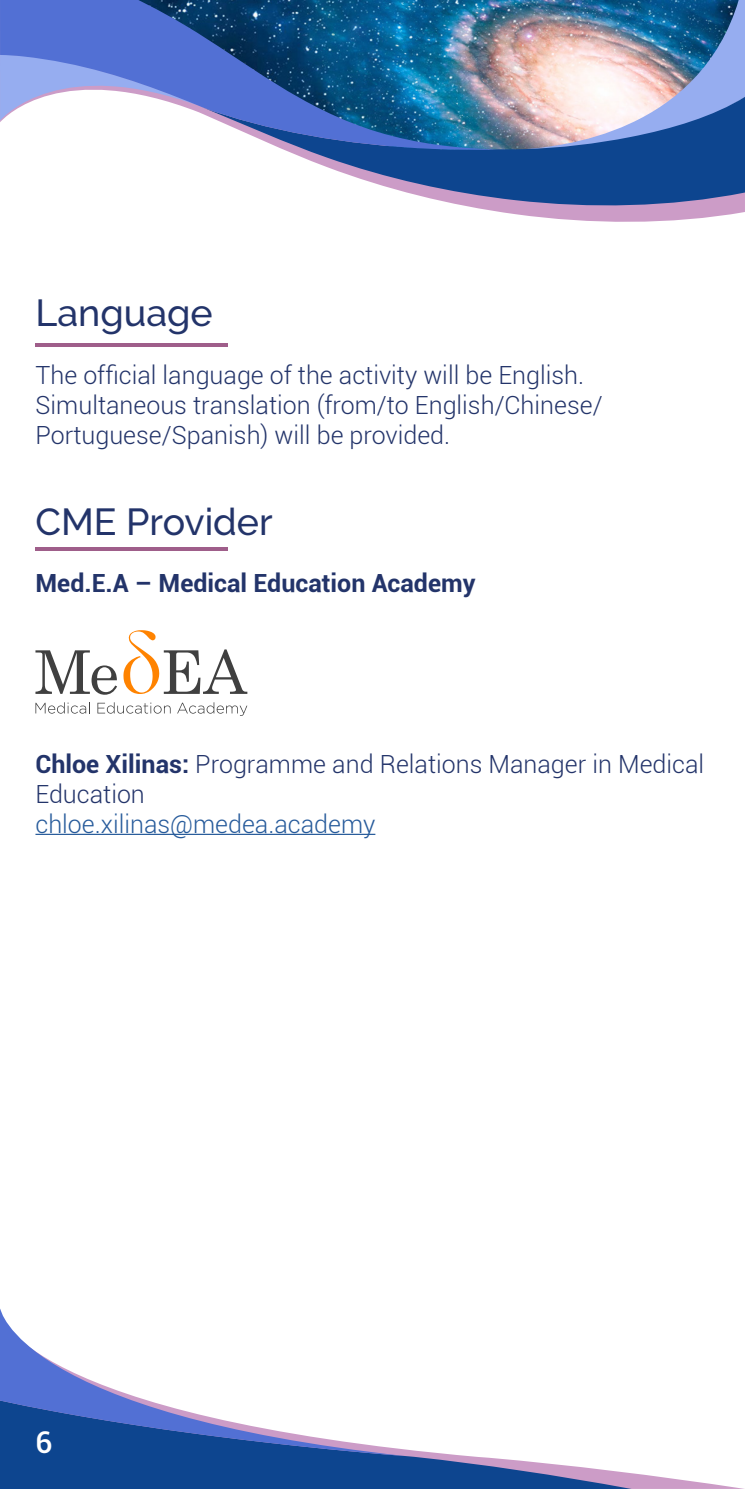
<style>
.page{position:relative;width:745px;height:1489px;background:#fff}
.page>*{position:absolute;margin:0;border:0;box-sizing:border-box;transform-origin:0 0}
.t1{font:500 37.5px "Raleway";color:#23346a}
.t2{font:500 30px "Roboto";color:#fff}
.t3{font:300 25px/30px "Roboto";color:#23346a}
.t4{font:700 25px "Roboto";color:#23346a}
.t5{font:300 25px "Roboto";color:#275b9b}
.s1{font-weight:700}
</style>
<div class="page">
<svg style="left:631px;top:1473px;width:107px;height:15px"></svg>
<svg style="left:0;top:1449px;width:631px;height:39px;background:#3d64a2"></svg>
<svg style="left:0;top:1309px;width:405px;height:146px"></svg>
<img style="left:483px;top:0;width:261px;height:222px">
<svg style="left:285px;top:97px;width:236px;height:112px"></svg>
<img style="left:0;top:0;width:498px;height:150px">
<img style="left:521px;top:0;width:224px;height:209px">
<hr style="left:35px;top:343px;width:193px;height:4px;background:#9f5e8a">
<hr style="left:35px;top:547px;width:193px;height:3px;background:#9f5e8a">
<hr style="left:35px;top:833px;width:340px;height:2px;background:#275b9b">
<svg style="left:35px;top:650px;width:82px;height:44px"></svg>
<svg style="left:35px;top:702px;width:55px;height:11px"></svg>
<svg style="left:97px;top:702px;width:73px;height:11px"></svg>
<svg style="left:177px;top:702px;width:70px;height:14px"></svg>
<svg style="left:123px;top:630px;width:124px;height:64px"></svg>
<h1 class="t1" style="left:35px;top:291px;width:179px">Language</h1>
<p class="t3" style="left:35px;top:359px;width:568px">The official language of the activity will be English.<br>Simultaneous translation (from/to English/Chinese/<br>Portuguese/Spanish) will be provided.</p>
<h1 class="t1" style="left:35px;top:500px;width:239px">CME Provider</h1>
<p class="t4" style="left:35px;top:566px;width:441px">Med.E.A – Medical Education Academy</p>
<p class="t3" style="left:35px;top:747px;width:669px"><span class="s1">Chloe Xilinas:</span> Programme and Relations Manager in Medical<br>Education</p>
<p class="t5" style="left:35px;top:806px;width:341px">chloe.xilinas@medea.academy</p>
<p class="t2" style="left:35px;top:1420px;width:19px">6</p>
</div>
